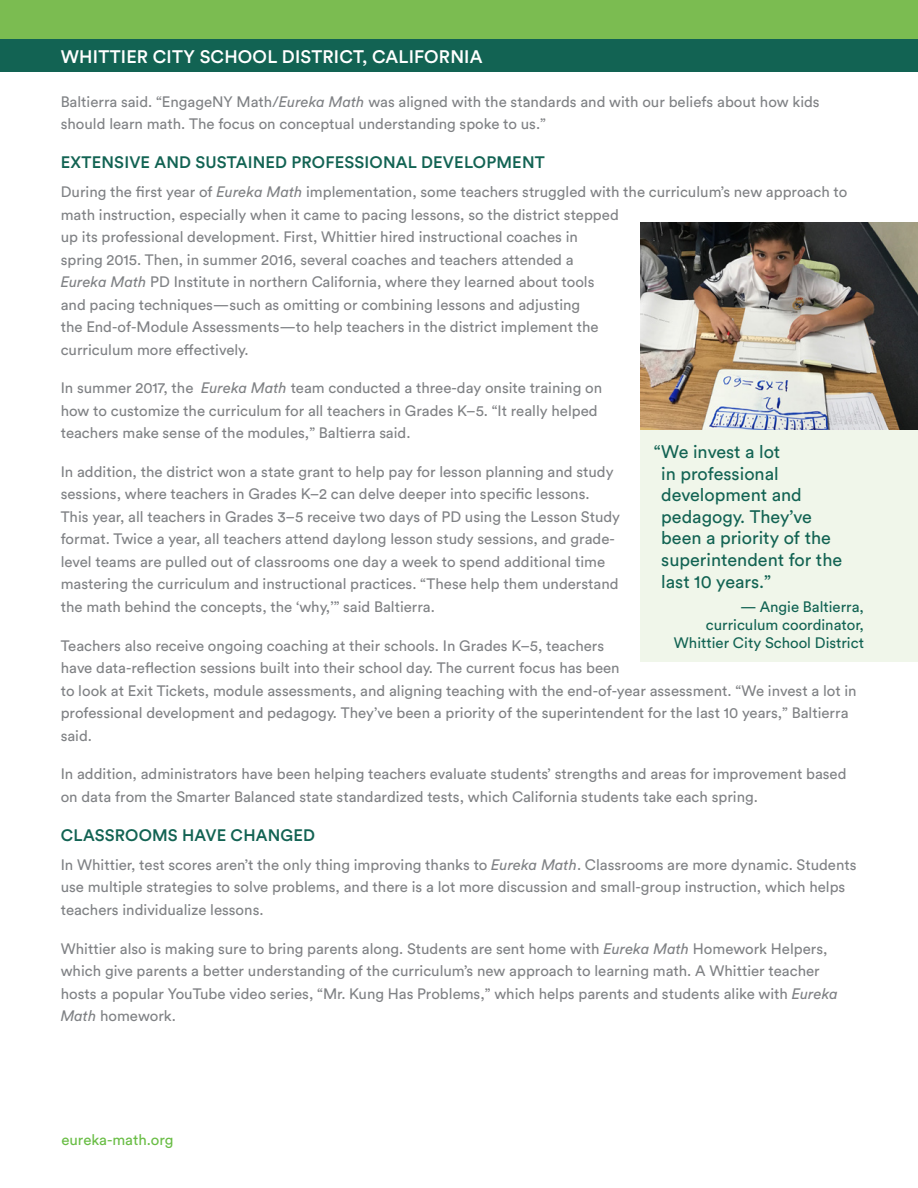
<style>
.page{position:relative;width:918px;height:1188px;background:#fff}
.page>*{position:absolute;margin:0;border:0;box-sizing:border-box;transform-origin:0 0}
.t1{font:18px/21.6px "Circular Std";color:#126353}
.t2{font:500 18px "Circular Std";letter-spacing:.01em;color:#fff}
.Subhead{font:500 16.5px "Circular Std";letter-spacing:.01em;color:#126353}
.Text{font:15px/22.5px "Circular Std";color:#808285}
.t3{font:15px/18px "Circular Std";color:#126353;text-align:right}
.t4{font:15px "Circular Std";color:#69bd45}
.s1{font-style:italic}
</style>
<div class="page">
<div style="left:0;top:0;width:918px;height:40px;background:#7bbc51"></div>
<div style="left:0;top:40px;width:918px;height:32px;background:#126353"></div>
<img style="left:640px;top:222px;width:278px;height:208px">
<div style="left:640px;top:430px;width:278px;height:232px;background:#f0f6ea"></div>
<p class="t2" style="left:61px;top:45px;width:423px">WHITTIER CITY SCHOOL DISTRICT, CALIFORNIA</p>
<p class="Text" style="left:61px;top:90px;width:761px">Baltierra said. “EngageNY Math/<span class="s1">Eureka Math</span> was aligned with the standards and with our beliefs about how kids should learn math. The focus on conceptual understanding spoke to us.”</p>
<p class="Subhead" style="left:61px;top:152px;width:485px">EXTENSIVE AND SUSTAINED PROFESSIONAL DEVELOPMENT</p>
<p class="Text" style="left:61px;top:180px;width:788px">During the first year of <span class="s1">Eureka Math</span> implementation, some teachers struggled with the curriculum’s new approach to math instruction, especially when it came to pacing lessons, so the district stepped<br>up its professional development. First, Whittier hired instructional coaches in<br>spring 2015. Then, in summer 2016, several coaches and teachers attended a<br><span class="s1">Eureka Math</span> PD Institute in northern California, where they learned about tools<br>and pacing techniques—such as omitting or combining lessons and adjusting<br>the End-of-Module Assessments—to help teachers in the district implement the<br>curriculum more effectively.</p>
<p class="Text" style="left:61px;top:377px;width:543px">In summer 2017, the <span class="s1">Eureka Math</span> team conducted a three-day onsite training on how to customize the curriculum for all teachers in Grades K–5. “It really helped teachers make sense of the modules,” Baltierra said.</p>
<p class="Text" style="left:61px;top:460px;width:561px">In addition, the district won a state grant to help pay for lesson planning and study sessions, where teachers in Grades K–2 can delve deeper into specific lessons.<br>This year, all teachers in Grades 3–5 receive two days of PD using the Lesson Study format. Twice a year, all teachers attend daylong lesson study sessions, and grade&shy;level teams are pulled out of classrooms one day a week to spend additional time mastering the curriculum and instructional practices. “These help them understand the math behind the concepts, the ‘why,’” said Baltierra.</p>
<p class="Text" style="left:61px;top:634px;width:797px">Teachers also receive ongoing coaching at their schools. In Grades K–5, teachers<br>have data-reflection sessions built into their school day. The current focus has been<br>to look at Exit Tickets, module assessments, and aligning teaching with the end-of-year assessment. “We invest a lot in professional development and pedagogy. They’ve been a priority of the superintendent for the last 10 years,” Baltierra said.</p>
<p class="Text" style="left:61px;top:763px;width:787px">In addition, administrators have been helping teachers evaluate students’ strengths and areas for improvement based on data from the Smarter Balanced state standardized tests, which California students take each spring.</p>
<p class="Subhead" style="left:61px;top:824px;width:256px">CLASSROOMS HAVE CHANGED</p>
<p class="Text" style="left:61px;top:853px;width:797px">In Whittier, test scores aren’t the only thing improving thanks to <span class="s1">Eureka Math</span>. Classrooms are more dynamic. Students use multiple strategies to solve problems, and there is a lot more discussion and small-group instruction, which helps teachers individualize lessons.</p>
<p class="Text" style="left:61px;top:937px;width:779px">Whittier also is making sure to bring parents along. Students are sent home with <span class="s1">Eureka Math</span> Homework Helpers, which give parents a better understanding of the curriculum’s new approach to learning math. A Whittier teacher hosts a popular YouTube video series, “Mr. Kung Has Problems,” which helps parents and students alike with <span class="s1">Eureka Math</span> homework.</p>
<p class="t1" style="left:661px;top:441px;width:182px;text-indent:-7px">“We invest a lot<br>in professional development and pedagogy. They’ve been a priority of the superintendent for the last 10 years.”</p>
<p class="t3" style="left:674px;top:598px;width:192px">— Angie Baltierra, curriculum coordinator,<br>Whittier City School District</p>
<p class="t4" style="left:62px;top:1130px;width:113px">eureka-math.org</p>
</div>
